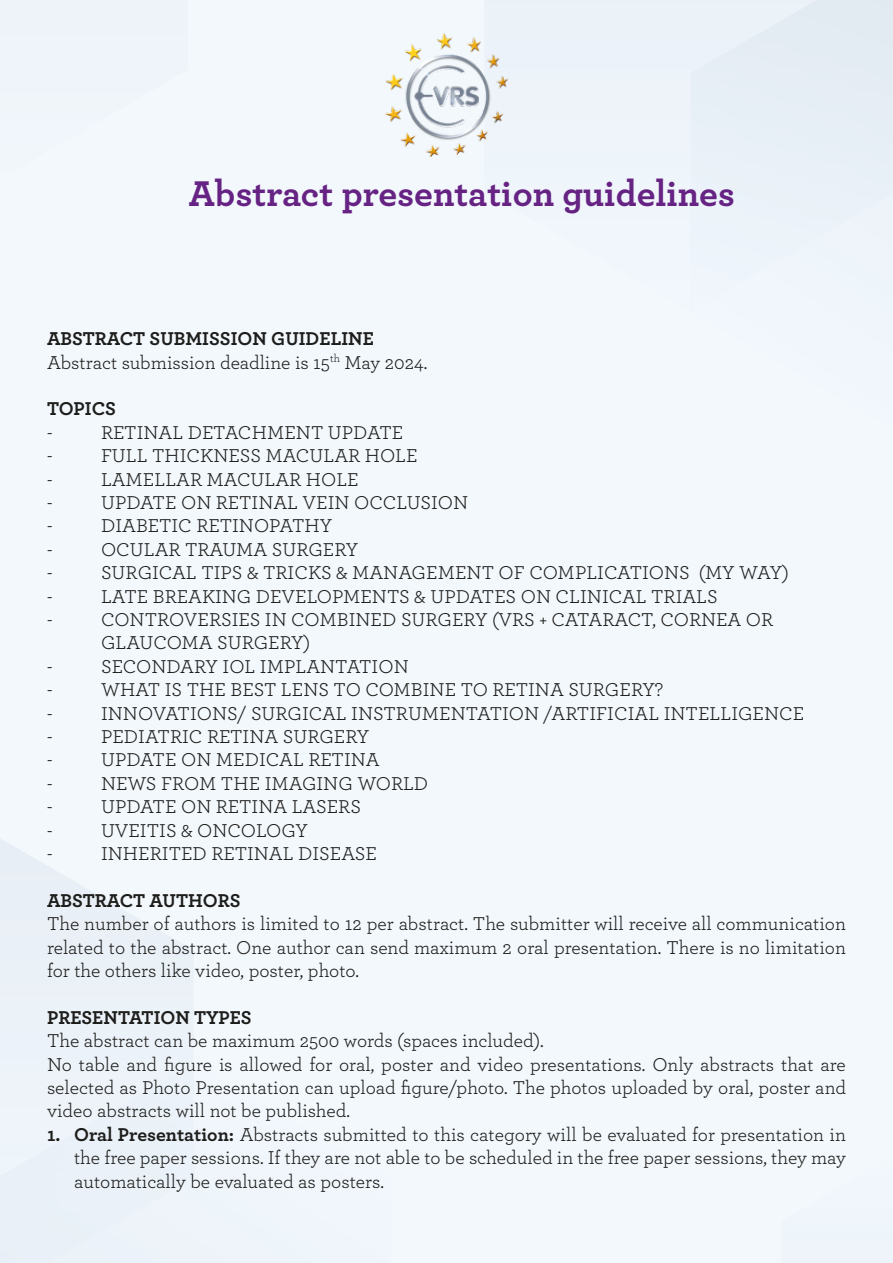
<style>
.page{position:relative;width:893px;height:1263px;background:#eef6fd}
.page>*{position:absolute;margin:0;border:0;box-sizing:border-box;transform-origin:0 0}
.t1{font:700 37.5px "Archer";color:#662383}
.t2{font:19.5px/23.4px "Archer";color:#1d1d1b}
.t3{font:700 19.5px "Archer";color:#1d1d1b}
.s1{font-weight:700}
</style>
<div class="page">
<div style="left:783px;top:0;width:110px;height:56px;background:#e3ebf3"></div>
<img style="left:385px;top:34px;width:123px;height:122px">
<h1 class="t1" style="left:189px;top:164px;width:548px">Abstract presentation guidelines</h1>
<p class="t2" style="left:47px;top:326px;width:382px"><span class="s1">ABSTRACT SUBMISSION GUIDELINE<br></span>Abstract submission deadline is 15<sup>th</sup> May 2024.</p>
<p class="t3" style="left:47px;top:393px;width:70px">TOPICS</p>
<p class="t2" style="left:47px;top:420px;width:7px">-</p>
<p class="t2" style="left:101px;top:420px;width:304px">RETINAL DETACHMENT UPDATE</p>
<p class="t2" style="left:47px;top:443px;width:7px">-</p>
<p class="t2" style="left:101px;top:443px;width:318px">FULL THICKNESS MACULAR HOLE</p>
<p class="t2" style="left:47px;top:466px;width:7px">-</p>
<p class="t2" style="left:101px;top:466px;width:259px">LAMELLAR MACULAR HOLE</p>
<p class="t2" style="left:47px;top:490px;width:7px">-</p>
<p class="t2" style="left:101px;top:490px;width:369px">UPDATE ON RETINAL VEIN OCCLUSION</p>
<p class="t2" style="left:47px;top:513px;width:7px">-</p>
<p class="t2" style="left:101px;top:513px;width:233px">DIABETIC RETINOPATHY</p>
<p class="t2" style="left:47px;top:537px;width:7px">-</p>
<p class="t2" style="left:101px;top:537px;width:259px">OCULAR TRAUMA SURGERY</p>
<p class="t2" style="left:47px;top:560px;width:7px">-</p>
<p class="t2" style="left:101px;top:560px;width:689px">SURGICAL TIPS &amp; TRICKS &amp; MANAGEMENT OF COMPLICATIONS (MY WAY)</p>
<p class="t2" style="left:47px;top:583px;width:7px">-</p>
<p class="t2" style="left:101px;top:583px;width:618px">LATE BREAKING DEVELOPMENTS &amp; UPDATES ON CLINICAL TRIALS</p>
<p class="t2" style="left:47px;top:607px;width:7px">-</p>
<p class="t2" style="left:101px;top:607px;width:674px">CONTROVERSIES IN COMBINED SURGERY (VRS + CATARACT, CORNEA OR<br>GLAUCOMA SURGERY)</p>
<p class="t2" style="left:47px;top:654px;width:7px">-</p>
<p class="t2" style="left:101px;top:654px;width:309px">SECONDARY IOL IMPLANTATION</p>
<p class="t2" style="left:47px;top:677px;width:7px">-</p>
<p class="t2" style="left:101px;top:677px;width:564px">WHAT IS THE BEST LENS TO COMBINE TO RETINA SURGERY?</p>
<p class="t2" style="left:47px;top:700px;width:7px">-</p>
<p class="t2" style="left:101px;top:700px;width:705px">INNOVATIONS/ SURGICAL INSTRUMENTATION /ARTIFICIAL INTELLIGENCE</p>
<p class="t2" style="left:47px;top:724px;width:7px">-</p>
<p class="t2" style="left:101px;top:724px;width:270px">PEDIATRIC RETINA SURGERY</p>
<p class="t2" style="left:47px;top:747px;width:7px">-</p>
<p class="t2" style="left:101px;top:747px;width:280px">UPDATE ON MEDICAL RETINA</p>
<p class="t2" style="left:47px;top:771px;width:7px">-</p>
<p class="t2" style="left:101px;top:771px;width:329px">NEWS FROM THE IMAGING WORLD</p>
<p class="t2" style="left:47px;top:794px;width:7px">-</p>
<p class="t2" style="left:101px;top:794px;width:261px">UPDATE ON RETINA LASERS</p>
<p class="t2" style="left:47px;top:817px;width:7px">-</p>
<p class="t2" style="left:101px;top:817px;width:208px">UVEITIS &amp; ONCOLOGY</p>
<p class="t2" style="left:47px;top:841px;width:7px">-</p>
<p class="t2" style="left:101px;top:841px;width:277px">INHERITED RETINAL DISEASE</p>
<p class="t3" style="left:47px;top:885px;width:195px">ABSTRACT AUTHORS</p>
<p class="t2" style="left:47px;top:911px;width:800px;text-align:justify">The number of authors is limited to 12 per abstract. The submitter will receive all communication related to the abstract. One author can send maximum 2 oral presentation. There is no limitation for the others like video, poster, photo.</p>
<p class="t3" style="left:47px;top:1002px;width:206px">PRESENTATION TYPES</p>
<p class="t2" style="left:47px;top:1028px;width:800px">The abstract can be maximum 2500 words (spaces included).<br>No table and figure is allowed for oral, poster and video presentations. Only abstracts that are selected as Photo Presentation can upload figure/photo. The photos uploaded by oral, poster and video abstracts will not be published.</p>
<p class="t2" style="left:74px;top:1122px;width:773px;text-align:justify;text-indent:-27px"><span class="s1">1. Oral Presentation:</span> Abstracts submitted to this category will be evaluated for presentation in the free paper sessions. If they are not able to be scheduled in the free paper sessions, they may automatically be evaluated as posters.</p>
</div>
